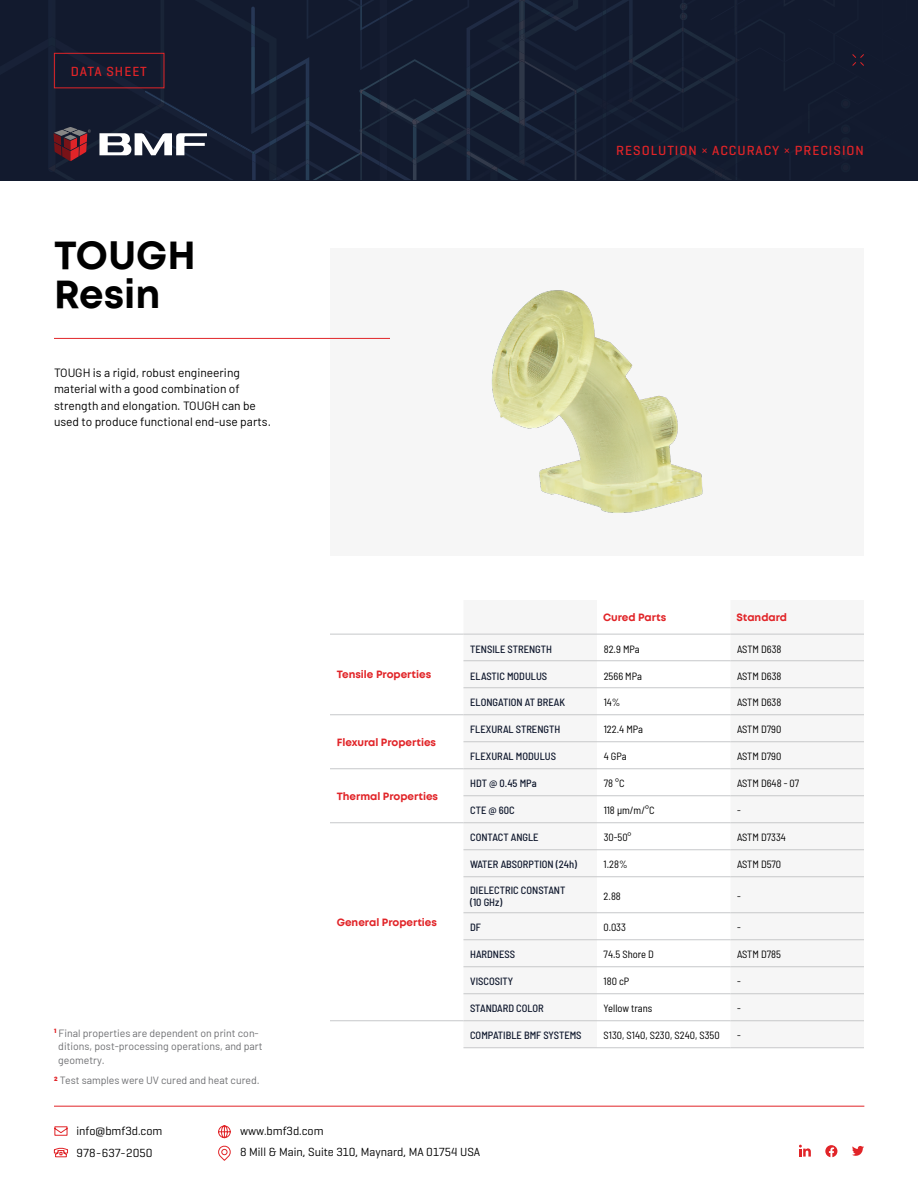
<style>
.page{position:relative;width:918px;height:1188px;background:#fff}
.page>*{position:absolute;margin:0;border:0;box-sizing:border-box;transform-origin:0 0}
.t1{font:700 39px/39px "Mont";color:#000}
.t2{font:500 13.5px "Geogrotesque";letter-spacing:.075em;color:#e12428}
.t3{font:12px/16.5px "Barlow";color:#000}
.t4{font:12px/21.8px "Geogrotesque";color:#000}
.t5{font:500 semi-condensed 10.5px/12px "Barlow";color:#0f182d}
.t6{font:semi-condensed 10.5px "Barlow";color:#000}
.t7{font:10.5px/13.5px "Barlow";color:#6d6e71}
.t8{font:700 10.5px "Mont";color:#e12428}
.s1{font-family:"Barlow";font-weight:400}
</style>
<div class="page">
<img style="left:330px;top:290px;width:373px;height:223px">
<div style="left:0;top:0;width:99px;height:180px;background:#121a2e"></div>
<svg style="left:48px;top:0;width:43px;height:180px;background:#211e30"></svg>
<hr style="left:54px;top:1106px;width:810px;height:1px;background:#e12428">
<svg style="left:218px;top:1125px;width:13px;height:13px"></svg>
<svg style="left:218px;top:1146px;width:13px;height:15px"></svg>
<svg style="left:54px;top:1126px;width:14px;height:10px"></svg>
<svg style="left:53px;top:1148px;width:15px;height:10px"></svg>
<svg style="left:852px;top:1146px;width:12px;height:10px"></svg>
<svg style="left:799px;top:1145px;width:12px;height:12px"></svg>
<svg style="left:825px;top:1145px;width:12px;height:12px"></svg>
<svg style="left:99px;top:0;width:819px;height:180px;background:#151e32"></svg>
<div style="left:54px;top:53px;width:110px;height:35px;border:1px solid #e12428"></div>
<hr style="left:54px;top:338px;width:336px;height:1px;background:#e12428">
<svg style="left:464px;top:633px;width:400px;height:389px;fill:#f6f6f6"></svg>
<hr style="left:464px;top:660px;width:133px;height:1px;background:#c7c8ca">
<hr style="left:597px;top:660px;width:133px;height:1px;background:#c7c8ca">
<hr style="left:730px;top:660px;width:134px;height:1px;background:#c7c8ca">
<hr style="left:464px;top:687px;width:133px;height:1px;background:#c7c8ca">
<hr style="left:597px;top:687px;width:133px;height:1px;background:#c7c8ca">
<hr style="left:730px;top:687px;width:134px;height:1px;background:#c7c8ca">
<hr style="left:330px;top:714px;width:134px;height:1px;background:#c7c8ca">
<hr style="left:464px;top:714px;width:133px;height:1px;background:#c7c8ca">
<hr style="left:597px;top:714px;width:133px;height:1px;background:#c7c8ca">
<hr style="left:730px;top:714px;width:134px;height:1px;background:#c7c8ca">
<hr style="left:464px;top:741px;width:133px;height:1px;background:#c7c8ca">
<hr style="left:597px;top:741px;width:133px;height:1px;background:#c7c8ca">
<hr style="left:730px;top:741px;width:134px;height:1px;background:#c7c8ca">
<hr style="left:330px;top:768px;width:134px;height:1px;background:#c7c8ca">
<hr style="left:464px;top:768px;width:133px;height:1px;background:#c7c8ca">
<hr style="left:597px;top:768px;width:133px;height:1px;background:#c7c8ca">
<hr style="left:730px;top:768px;width:134px;height:1px;background:#c7c8ca">
<hr style="left:464px;top:795px;width:133px;height:1px;background:#c7c8ca">
<hr style="left:597px;top:795px;width:133px;height:1px;background:#c7c8ca">
<hr style="left:730px;top:795px;width:134px;height:1px;background:#c7c8ca">
<hr style="left:330px;top:822px;width:134px;height:1px;background:#c7c8ca">
<hr style="left:464px;top:912px;width:133px;height:1px;background:#c7c8ca">
<hr style="left:464px;top:939px;width:133px;height:1px;background:#c7c8ca">
<hr style="left:464px;top:966px;width:133px;height:1px;background:#c7c8ca">
<hr style="left:597px;top:966px;width:133px;height:1px;background:#c7c8ca">
<hr style="left:464px;top:993px;width:133px;height:1px;background:#c7c8ca">
<hr style="left:597px;top:993px;width:133px;height:1px;background:#c7c8ca">
<hr style="left:730px;top:993px;width:134px;height:1px;background:#c7c8ca">
<hr style="left:330px;top:634px;width:134px;height:1px;background:#c7c8ca">
<hr style="left:464px;top:634px;width:133px;height:1px;background:#c7c8ca">
<hr style="left:597px;top:634px;width:133px;height:1px;background:#c7c8ca">
<hr style="left:730px;top:634px;width:134px;height:1px;background:#c7c8ca">
<hr style="left:330px;top:1020px;width:134px;height:1px;background:#c7c8ca">
<hr style="left:464px;top:822px;width:133px;height:1px;background:#c7c8ca">
<hr style="left:597px;top:822px;width:133px;height:1px;background:#c7c8ca">
<hr style="left:730px;top:822px;width:134px;height:1px;background:#c7c8ca">
<hr style="left:464px;top:849px;width:133px;height:1px;background:#c7c8ca">
<hr style="left:597px;top:849px;width:133px;height:1px;background:#c7c8ca">
<hr style="left:730px;top:849px;width:134px;height:1px;background:#c7c8ca">
<hr style="left:464px;top:876px;width:133px;height:1px;background:#c7c8ca">
<hr style="left:597px;top:876px;width:133px;height:1px;background:#c7c8ca">
<hr style="left:730px;top:876px;width:134px;height:1px;background:#c7c8ca">
<hr style="left:597px;top:912px;width:133px;height:1px;background:#c7c8ca">
<hr style="left:597px;top:939px;width:133px;height:1px;background:#c7c8ca">
<hr style="left:464px;top:1020px;width:133px;height:1px;background:#c7c8ca">
<hr style="left:597px;top:1020px;width:133px;height:1px;background:#c7c8ca">
<hr style="left:730px;top:1020px;width:134px;height:1px;background:#c7c8ca">
<hr style="left:464px;top:1047px;width:133px;height:1px;background:#c7c8ca">
<hr style="left:597px;top:1047px;width:133px;height:1px;background:#c7c8ca">
<hr style="left:730px;top:1047px;width:134px;height:1px;background:#c7c8ca">
<hr style="left:730px;top:912px;width:134px;height:1px;background:#c7c8ca">
<hr style="left:730px;top:939px;width:134px;height:1px;background:#c7c8ca">
<hr style="left:730px;top:966px;width:134px;height:1px;background:#c7c8ca">
<p class="t2" style="left:71px;top:63px;width:78px">DATA SHEET</p>
<h1 class="t1" style="left:54px;top:238px;width:143px">TOUGH<br>Resin</h1>
<p class="t3" style="left:54px;top:363px;width:219px">TOUGH is a rigid, robust engineering material with a good combination of strength and elongation. TOUGH can be used to produce functional end-use parts.</p>
<p class="t2" style="left:616px;top:142px;width:249px">RESOLUTION <span class="s1">×</span> ACCURACY <span class="s1">×</span> PRECISION</p>
<p class="t7" style="left:58px;top:1026px;width:206px;text-indent:-4px"><sup>1</sup> Final properties are dependent on print con&shy;ditions, post-processing operations, and part geometry.</p>
<p class="t7" style="left:54px;top:1073px;width:207px"><sup>2</sup> Test samples were UV cured and heat cured.</p>
<p class="t8" style="left:337px;top:670px;width:96px">Tensile Properties</p>
<p class="t8" style="left:337px;top:737px;width:101px">Flexural Properties</p>
<p class="t8" style="left:337px;top:791px;width:103px">Thermal Properties</p>
<p class="t8" style="left:337px;top:917px;width:102px">General Properties</p>
<p class="t8" style="left:603px;top:612px;width:65px">Cured Parts</p>
<p class="t8" style="left:736px;top:612px;width:52px">Standard</p>
<p class="t5" style="left:470px;top:642px;width:83px">TENSILE STRENGTH</p>
<p class="t6" style="left:604px;top:641px;width:38px">82.9 MPa</p>
<p class="t6" style="left:737px;top:641px;width:46px">ASTM D638</p>
<p class="t5" style="left:470px;top:669px;width:78px">ELASTIC MODULUS</p>
<p class="t6" style="left:604px;top:668px;width:40px">2566 MPa</p>
<p class="t6" style="left:737px;top:668px;width:46px">ASTM D638</p>
<p class="t5" style="left:470px;top:696px;width:96px">ELONGATION AT BREAK</p>
<p class="t6" style="left:604px;top:695px;width:18px">14%</p>
<p class="t6" style="left:737px;top:695px;width:46px">ASTM D638</p>
<p class="t5" style="left:470px;top:723px;width:92px">FLEXURAL STRENGTH</p>
<p class="t6" style="left:604px;top:722px;width:41px">122.4 MPa</p>
<p class="t6" style="left:737px;top:722px;width:46px">ASTM D790</p>
<p class="t5" style="left:470px;top:750px;width:87px">FLEXURAL MODULUS</p>
<p class="t6" style="left:604px;top:749px;width:25px">4 GPa</p>
<p class="t6" style="left:737px;top:749px;width:46px">ASTM D790</p>
<p class="t5" style="left:470px;top:777px;width:68px">HDT @ 0.45 MPa</p>
<p class="t6" style="left:604px;top:776px;width:22px">78 °C</p>
<p class="t6" style="left:737px;top:776px;width:64px">ASTM D648 - 07</p>
<p class="t5" style="left:470px;top:804px;width:46px">CTE @ 60C</p>
<p class="t6" style="left:604px;top:803px;width:52px">118 µm/m/°C</p>
<p class="t6" style="left:737px;top:803px;width:5px">-</p>
<p class="t5" style="left:470px;top:831px;width:70px">CONTACT ANGLE</p>
<p class="t6" style="left:604px;top:830px;width:29px">30-50°</p>
<p class="t6" style="left:737px;top:830px;width:50px">ASTM D7334</p>
<p class="t5" style="left:470px;top:858px;width:108px">WATER ABSORPTION (24h)</p>
<p class="t6" style="left:604px;top:857px;width:26px">1.28%</p>
<p class="t6" style="left:737px;top:857px;width:46px">ASTM D570</p>
<p class="t5" style="left:470px;top:883px;width:97px">DIELECTRIC CONSTANT (10 GHz)</p>
<p class="t6" style="left:604px;top:889px;width:19px">2.88</p>
<p class="t6" style="left:737px;top:889px;width:5px">-</p>
<p class="t5" style="left:470px;top:921px;width:12px">DF</p>
<p class="t6" style="left:604px;top:920px;width:24px">0.033</p>
<p class="t6" style="left:737px;top:920px;width:5px">-</p>
<p class="t5" style="left:470px;top:948px;width:46px">HARDNESS</p>
<p class="t6" style="left:604px;top:947px;width:52px">74.5 Shore D</p>
<p class="t6" style="left:737px;top:947px;width:45px">ASTM D785</p>
<p class="t5" style="left:470px;top:975px;width:45px">VISCOSITY</p>
<p class="t6" style="left:604px;top:974px;width:27px">180 cP</p>
<p class="t6" style="left:737px;top:974px;width:5px">-</p>
<p class="t5" style="left:470px;top:1002px;width:75px">STANDARD COLOR</p>
<p class="t6" style="left:604px;top:1001px;width:50px">Yellow trans</p>
<p class="t6" style="left:737px;top:1001px;width:5px">-</p>
<p class="t5" style="left:470px;top:1029px;width:113px">COMPATIBLE BMF SYSTEMS</p>
<p class="t6" style="left:604px;top:1028px;width:118px">S130, S140, S230, S240, S350</p>
<p class="t6" style="left:737px;top:1028px;width:5px">-</p>
<p class="t4" style="left:77px;top:1120px;width:87px">info@bmf3d.com<br>978-637-2050</p>
<p class="t4" style="left:240px;top:1119px;width:242px">www.bmf3d.com<br>8 Mill &amp; Main, Suite 310, Maynard, MA 01754 USA</p>
</div>
